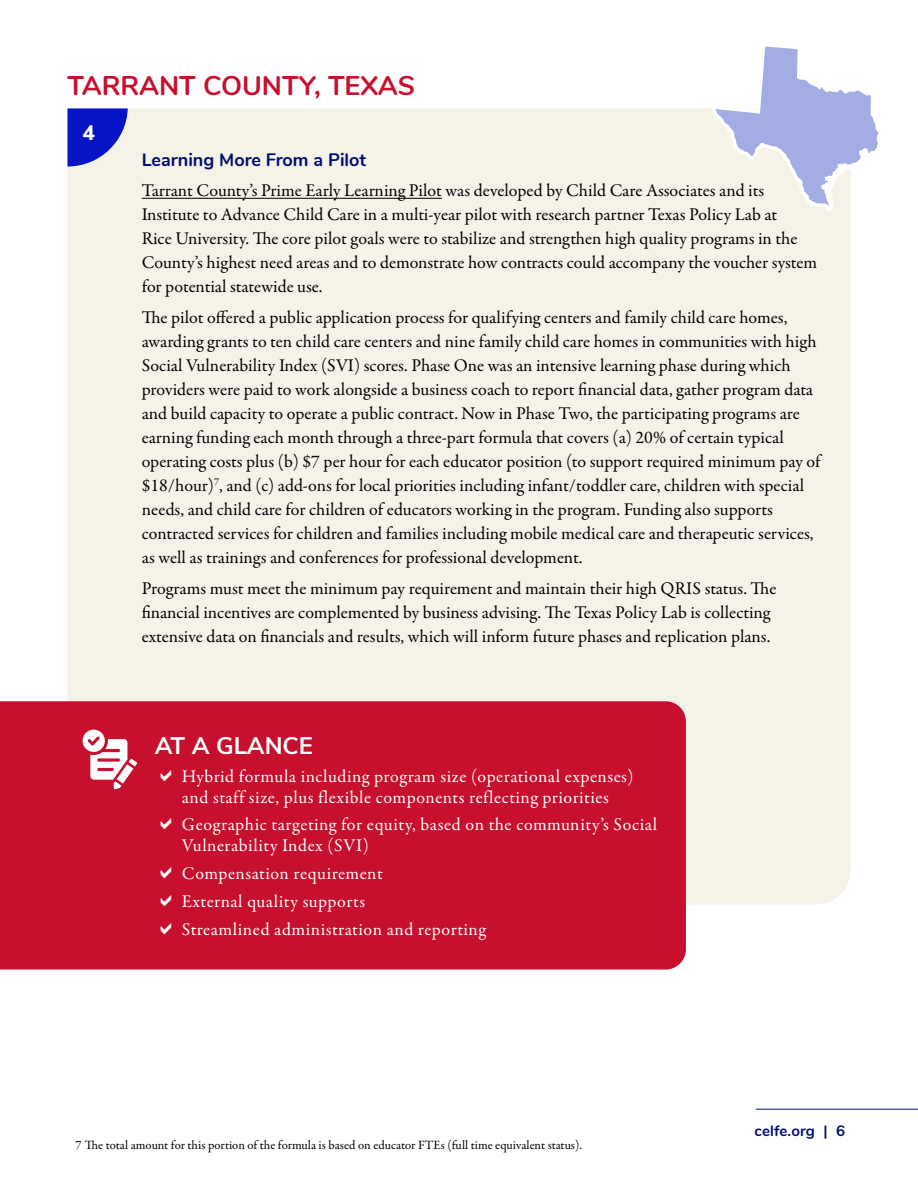
<style>
.page{position:relative;width:918px;height:1188px;background:#fff}
.page>*{position:absolute;margin:0;border:0;box-sizing:border-box;transform-origin:0 0}
.t1{font:700 27px "Nunito";color:#c70f2e}
.t2{font:700 24px "Nunito Sans";color:#fff}
.t3{font:800 20.85px "Nunito Sans";color:#fff}
.t4{font:18px/24px "Garamond Premr Pro";color:#000}
.t5{font:18px/21px "Garamond Premr Pro";letter-spacing:.03em;color:#fff}
.t6{font:700 18px "Nunito";color:#000d6e}
.t7{font:700 15px "Nunito";letter-spacing:.01em;color:#000d6e}
.t8{font:12.75px "Garamond Premr Pro";color:#000}
</style>
<div class="page">
<hr style="left:756px;top:1109px;width:162px;height:1px;background:#000d6e">
<div style="left:68px;top:108px;width:782px;height:797px;background:#f5f2e8"></div>
<svg style="left:68px;top:108px;width:60px;height:59px;background:#3e49cc"></svg>
<div style="left:0;top:701px;width:686px;height:269px;background:#c70f2e"></div>
<svg style="left:83px;top:730px;width:54px;height:60px"></svg>
<hr style="left:142px;top:198px;width:300px;height:1px;background:#000">
<svg style="left:709px;top:46px;width:170px;height:168px"></svg>
<svg style="left:161px;top:769px;width:10px;height:12px"></svg>
<svg style="left:161px;top:818px;width:10px;height:12px"></svg>
<svg style="left:161px;top:867px;width:10px;height:11px"></svg>
<svg style="left:161px;top:895px;width:10px;height:11px"></svg>
<svg style="left:161px;top:922px;width:10px;height:12px"></svg>
<h1 class="t1" style="left:68px;top:65px;width:349px">TARRANT COUNTY, TEXAS</h1>
<p class="t3" style="left:83px;top:118px;width:14px">4</p>
<p class="t6" style="left:142px;top:146px;width:226px">Learning More From a Pilot</p>
<p class="t4" style="left:142px;top:179px;width:677px">Tarrant County’s Prime Early Learning Pilot was developed by Child Care Associates and its Institute to Advance Child Care in a multi-year pilot with research partner Texas Policy Lab at<br>Rice University. The core pilot goals were to stabilize and strengthen high quality programs in the County’s highest need areas and to demonstrate how contracts could accompany the voucher system for potential statewide use.</p>
<p class="t4" style="left:142px;top:306px;width:680px">The pilot offered a public application process for qualifying centers and family child care homes, awarding grants to ten child care centers and nine family child care homes in communities with high Social Vulnerability Index (SVI) scores. Phase One was an intensive learning phase during which providers were paid to work alongside a business coach to report financial data, gather program data and build capacity to operate a public contract. Now in Phase Two, the participating programs are earning funding each month through a three-part formula that covers (a) 20% of certain typical operating costs plus (b) $7 per hour for each educator position (to support required minimum pay of $18/hour)<sup>7</sup>, and (c) add-ons for local priorities including infant/toddler care, children with special needs, and child care for children of educators working in the program. Funding also supports contracted services for children and families including mobile medical care and therapeutic services, as well as trainings and conferences for professional development.</p>
<p class="t4" style="left:142px;top:577px;width:636px">Programs must meet the minimum pay requirement and maintain their high QRIS status. The financial incentives are complemented by business advising. The Texas Policy Lab is collecting extensive data on financials and results, which will inform future phases and replication plans.</p>
<h2 class="t2" style="left:155px;top:728px;width:160px">AT A GLANCE</h2>
<p class="t5" style="left:182px;top:766px;width:453px">Hybrid formula including program size (operational expenses) and staff size, plus flexible components reflecting priorities</p>
<p class="t5" style="left:182px;top:815px;width:477px">Geographic targeting for equity, based on the community’s Social<br>Vulnerability Index (SVI)</p>
<p class="t5" style="left:182px;top:860px;width:306px;line-height:27.8px">Compensation requirement<br>External quality supports<br>Streamlined administration and reporting</p>
<p class="t8" style="left:75px;top:1138px;width:508px">7 The total amount for this portion of the formula is based on educator FTEs (full time equivalent status).</p>
<p class="t7" style="left:755px;top:1119px;width:92px">celfe.org | 6</p>
</div>
